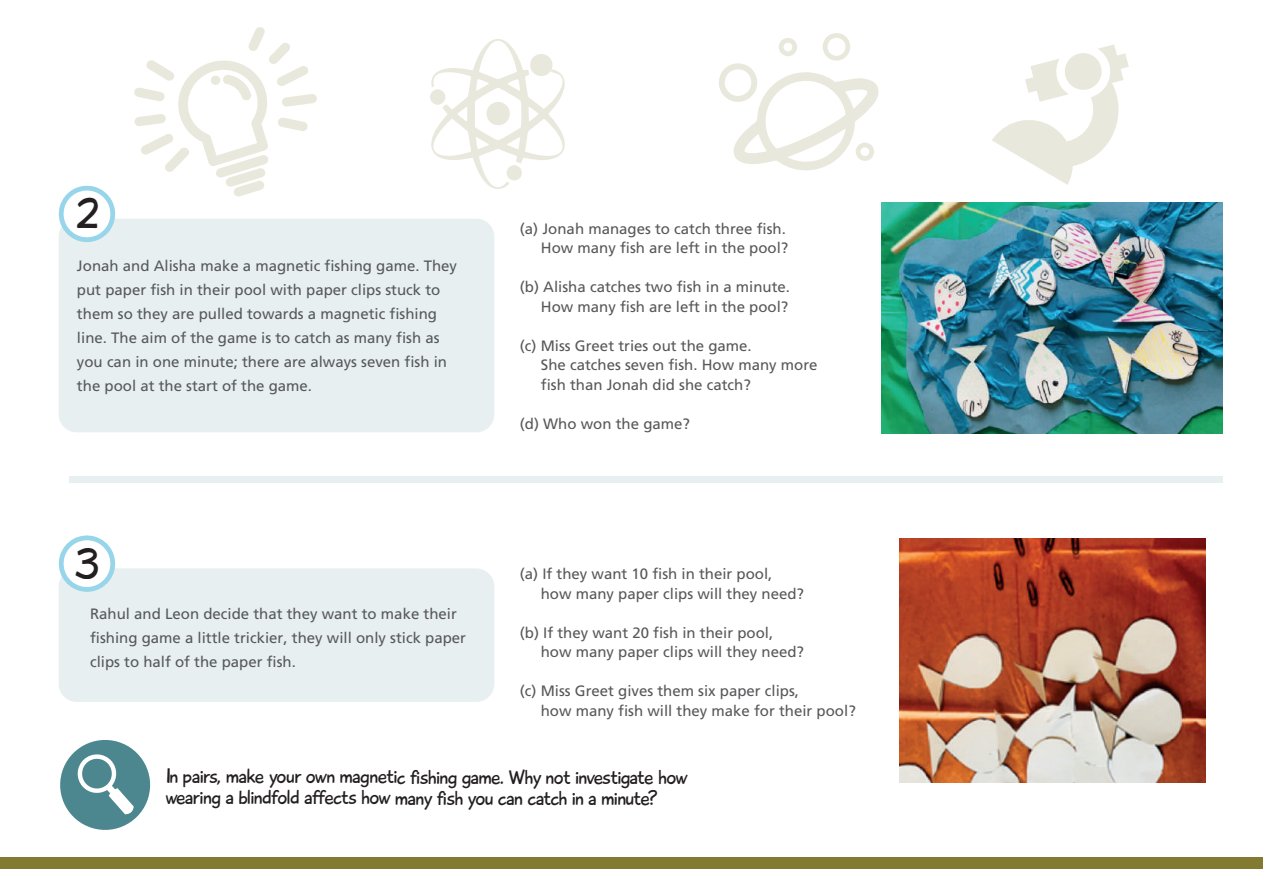
<style>
.page{position:relative;width:1263px;height:893px;background:#fff}
.page>*{position:absolute;margin:0;border:0;box-sizing:border-box;transform-origin:0 0}
.t1{font:44.55px "Playtime With Hot Toddies";color:#231f20}
.t2{font:21px/21px "Playtime With Hot Toddies";letter-spacing:-.035em;color:#231f20}
.t3{font:15px/19.5px "Frutiger";color:#57585a}
</style>
<div class="page">
<div style="left:0;top:857px;width:1263px;height:12px;background:#817a30"></div>
<div style="left:59px;top:219px;width:435px;height:213px;background:#e7eff0;border-radius:18px"></div>
<svg style="left:58px;top:185px;width:58px;height:57px"></svg>
<svg style="left:719px;top:33px;width:159px;height:137px"></svg>
<svg style="left:431px;top:39px;width:134px;height:150px"></svg>
<div style="left:430px;top:89px;width:15px;height:16px;background:#e9e8dc;border-radius:50%"></div>
<div style="left:507px;top:165px;width:15px;height:15px;background:#e9e8dc;border-radius:50%"></div>
<div style="left:486px;top:102px;width:24px;height:24px;background:#e9e8dc;border-radius:50%"></div>
<svg style="left:992px;top:44px;width:137px;height:141px"></svg>
<svg style="left:134px;top:27px;width:183px;height:170px"></svg>
<svg style="left:60px;top:740px;width:91px;height:90px"></svg>
<img style="left:881px;top:203px;width:342px;height:230px">
<div style="left:59px;top:568px;width:435px;height:134px;background:#e7eff0;border-radius:18px"></div>
<svg style="left:58px;top:535px;width:58px;height:57px"></svg>
<img style="left:899px;top:539px;width:306px;height:243px">
<div style="left:70px;top:477px;width:1153px;height:6px;background:#e7eff0"></div>
<h1 class="t1" style="left:76px;top:186px;width:25px">2</h1>
<p class="t3" style="left:77px;top:254px;width:382px;line-height:24px">Jonah and Alisha make a magnetic fishing game. They put paper fish in their pool with paper clips stuck to them so they are pulled towards a magnetic fishing line. The aim of the game is to catch as many fish as you can in one minute; there are always seven fish in the pool at the start of the game.</p>
<h1 class="t1" style="left:75px;top:537px;width:26px">3</h1>
<p class="t3" style="left:90px;top:602px;width:377px;line-height:24px">Rahul and Leon decide that they want to make their fishing game a little trickier, they will only stick paper clips to half of the paper fish.</p>
<p class="t3" style="left:520px;top:219px;width:270px;text-align:right">(a) Jonah manages to catch three fish.<br>How many fish are left in the pool?</p>
<p class="t3" style="left:520px;top:277px;width:272px;text-align:right">(b) Alisha catches two fish in a minute.<br>How many fish are left in the pool?</p>
<p class="t3" style="left:541px;top:336px;width:278px;text-indent:-21px">(c) Miss Greet tries out the game.<br>She catches seven fish. How many more fish than Jonah did she catch?</p>
<p class="t3" style="left:520px;top:414px;width:172px">(d) Who won the game?</p>
<p class="t3" style="left:541px;top:564px;width:265px;text-indent:-21px">(a) If they want 10 fish in their pool, how many paper clips will they need?</p>
<p class="t3" style="left:541px;top:623px;width:265px;text-indent:-21px">(b) If they want 20 fish in their pool, how many paper clips will they need?</p>
<p class="t3" style="left:541px;top:681px;width:317px;text-indent:-21px">(c) Miss Greet gives them six paper clips,<br>how many fish will they make for their pool?</p>
<h2 class="t2" style="left:166px;top:766px;width:523px">In pairs, make your own magnetic fishing game. Why not investigate how wearing a blindfold affects how many fish you can catch in a minute?</h2>
</div>
